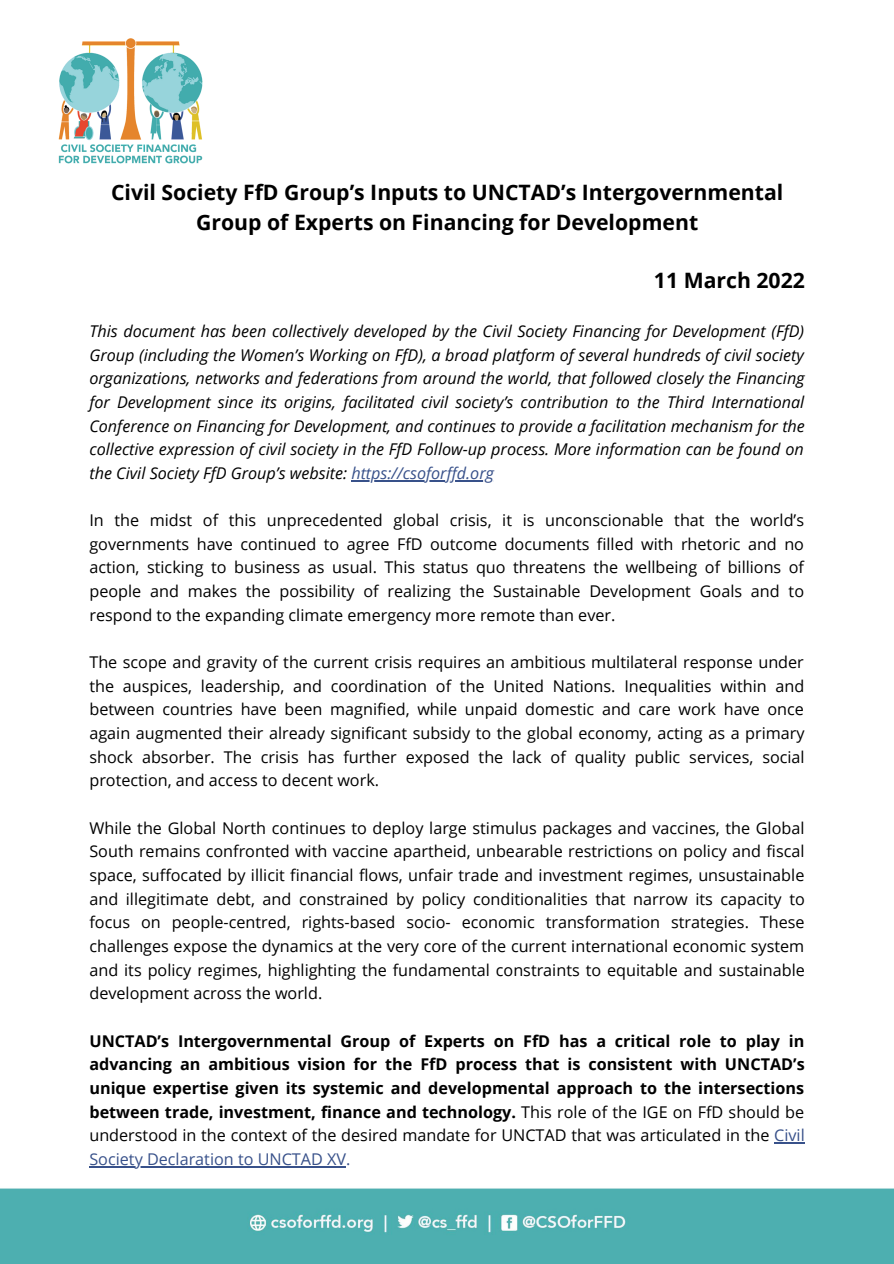
<style>
.page{position:relative;width:894px;height:1264px;background:#fff}
.page>*{position:absolute;margin:0;border:0;box-sizing:border-box;transform-origin:0 0}
.t1{font:700 21.15px/29.2px "Open Sans";color:#000;text-align:center}
.t2{font:16.2px/23.7px "Open Sans";color:#000;text-align:justify}
.t3{font:italic 16.2px/23.7px "Open Sans";color:#000;text-align:justify}
.t4{font:700 16.2px/23.7px "Open Sans";color:#000;text-align:justify}
.s1{color:#38518a}
.s2{font-weight:400}
.s3{font-weight:400;color:#38518a}
</style>
<div class="page">
<img style="left:0;top:1167px;width:893px;height:96px">
<hr style="left:351px;top:480px;width:142px;height:1px;background:#38518a">
<hr style="left:774px;top:1142px;width:30px;height:1px;background:#38518a">
<hr style="left:89px;top:1165px;width:257px;height:2px;background:#38518a">
<img style="left:58px;top:38px;width:145px;height:126px">
<p class="t1" style="left:111px;top:177px;width:673px">Civil Society FfD Group’s Inputs to UNCTAD’s Intergovernmental<br>Group of Experts on Financing for Development</p>
<p class="t1" style="left:653px;top:265px;width:152px">11 March 2022</p>
<p class="t3" style="left:89px;top:319px;width:716px">This document has been collectively developed by the Civil Society Financing for Development (FfD)<br>Group (including the Women’s Working on FfD), a broad platform of several hundreds of civil society organizations, networks and federations from around the world, that followed closely the Financing for Development since its origins, facilitated civil society’s contribution to the Third International Conference on Financing for Development, and continues to provide a facilitation mechanism for the collective expression of civil society in the FfD Follow-up process. More information can be found on the Civil Society FfD Group’s website: <span class="s1">https://csoforffd.org</span></p>
<p class="t2" style="left:89px;top:508px;width:716px">In the midst of this unprecedented global crisis, it is unconscionable that the world’s governments have continued to agree FfD outcome documents filled with rhetoric and no action, sticking to business as usual. This status quo threatens the wellbeing of billions of people and makes the possibility of realizing the Sustainable Development Goals and to respond to the expanding climate emergency more remote than ever.</p>
<p class="t2" style="left:89px;top:650px;width:716px">The scope and gravity of the current crisis requires an ambitious multilateral response under the auspices, leadership, and coordination of the United Nations. Inequalities within and between countries have been magnified, while unpaid domestic and care work have once again augmented their already significant subsidy to the global economy, acting as a primary shock absorber. The crisis has further exposed the lack of quality public services, social protection, and access to decent work.</p>
<p class="t2" style="left:89px;top:815px;width:716px">While the Global North continues to deploy large stimulus packages and vaccines, the Global South remains confronted with vaccine apartheid, unbearable restrictions on policy and fiscal space, suffocated by illicit financial flows, unfair trade and investment regimes, unsustainable and illegitimate debt, and constrained by policy conditionalities that narrow its capacity to focus on people-centred, rights-based socio- economic transformation strategies. These challenges expose the dynamics at the very core of the current international economic system and its policy regimes, highlighting the fundamental constraints to equitable and sustainable development across the world.</p>
<p class="t4" style="left:89px;top:1028px;width:716px">UNCTAD’s Intergovernmental Group of Experts on FfD has a critical role to play in advancing an ambitious vision for the FfD process that is consistent with UNCTAD’s unique expertise given its systemic and developmental approach to the intersections between trade, investment, finance and technology. <span class="s2">This role of the IGE on FfD should be understood in the context of the desired mandate for UNCTAD that was articulated in the</span> <span class="s3">Civil Society Declaration to UNCTAD XV.</span></p>
</div>
